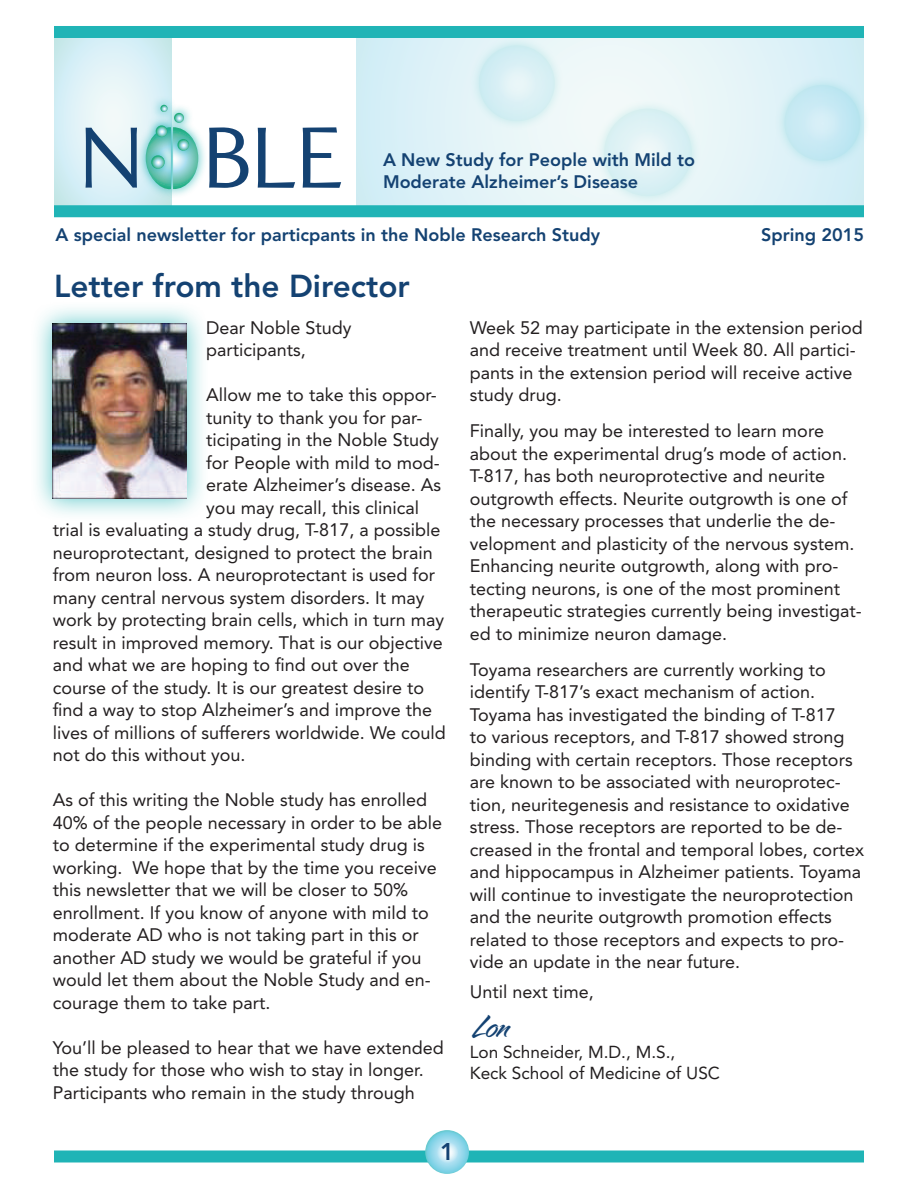
<style>
.page{position:relative;width:918px;height:1188px;background:#fff}
.page>*{position:absolute;margin:0;border:0;box-sizing:border-box;transform-origin:0 0}
.t1{font:38.25px "Alpine Script";color:#144272}
.t2{font:800 31.5px "Avenir LT Std";color:#144272}
.t3{font:800 24px "Avenir LT Std";color:#144272}
.t4{font:18px/22.5px "Avenir";color:#231f20}
.t5{font:800 18px/21.6px "Avenir LT Std";color:#144272}
.t6{font:17.25px/20.7px "Avenir";color:#231f20}
</style>
<div class="page">
<svg style="left:54px;top:38px;width:117px;height:167px;background:#d8eff5"></svg>
<div style="left:136px;top:118px;width:45px;height:81px;background:#20b4b6;opacity:.75"></div>
<div style="left:163px;top:118px;width:45px;height:80px;background:#20b4b6;opacity:.75"></div>
<svg style="left:151px;top:95px;width:21px;height:10px"></svg>
<svg style="left:86px;top:105px;width:255px;height:86px"></svg>
<svg style="left:356px;top:38px;width:508px;height:167px;background:#dff2f6"></svg>
<div style="left:54px;top:205px;width:810px;height:12px;background:#20b4b6"></div>
<div style="left:54px;top:26px;width:810px;height:12px;background:#20b4b6"></div>
<div style="left:54px;top:1150px;width:810px;height:12px;background:#20b4b6"></div>
<div style="left:30px;top:300px;width:179px;height:221px;background:#20b4b6;opacity:.75"></div>
<img style="left:52px;top:323px;width:134px;height:176px">
<svg style="left:425px;top:1130px;width:44px;height:44px;background:#9bdbea"></svg>
<p class="t5" style="left:383px;top:149px;width:314px">A New Study for People with Mild to<br>Moderate Alzheimer’s Disease</p>
<p class="t5" style="left:56px;top:224px;width:546px">A special newsletter for particpants in the Noble Research Study</p>
<p class="t5" style="left:761px;top:224px;width:104px">Spring 2015</p>
<h2 class="t2" style="left:54px;top:267px;width:357px">Letter from the Director</h2>
<p class="t4" style="left:206px;top:317px;width:147px">Dear Noble Study participants,</p>
<p class="t4" style="left:206px;top:384px;width:232px">Allow me to take this oppor-</p>
<p class="t4" style="left:206px;top:407px;width:218px">tunity to thank you for par-</p>
<p class="t4" style="left:206px;top:429px;width:234px">ticipating in the Noble Study</p>
<p class="t4" style="left:206px;top:452px;width:235px">for People with mild to mod-</p>
<p class="t4" style="left:206px;top:474px;width:236px">erate Alzheimer’s disease. As</p>
<p class="t4" style="left:206px;top:497px;width:214px">you may recall, this clinical</p>
<p class="t4" style="left:53px;top:519px;width:389px">trial is evaluating a study drug, T-817, a possible</p>
<p class="t4" style="left:53px;top:542px;width:381px">neuroprotectant, designed to protect the brain</p>
<p class="t4" style="left:53px;top:564px;width:384px">from neuron loss. A neuroprotectant is used for</p>
<p class="t4" style="left:53px;top:587px;width:373px">many central nervous system disorders. It may</p>
<p class="t4" style="left:53px;top:609px;width:393px">work by protecting brain cells, which in turn may</p>
<p class="t4" style="left:53px;top:632px;width:391px">result in improved memory. That is our objective</p>
<p class="t4" style="left:53px;top:654px;width:358px">and what we are hoping to find out over the</p>
<p class="t4" style="left:53px;top:677px;width:373px">course of the study. It is our greatest desire to</p>
<p class="t4" style="left:53px;top:699px;width:381px">find a way to stop Alzheimer’s and improve the</p>
<p class="t4" style="left:53px;top:722px;width:394px">lives of millions of sufferers worldwide. We could</p>
<p class="t4" style="left:53px;top:744px;width:194px">not do this without you.</p>
<p class="t4" style="left:53px;top:789px;width:391px">As of this writing the Noble study has enrolled 40% of the people necessary in order to be able to determine if the experimental study drug is working. We hope that by the time you receive this newsletter that we will be closer to 50% enrollment. If you know of anyone with mild to moderate AD who is not taking part in this or another AD study we would be grateful if you would let them about the Noble Study and en&shy;courage them to take part.</p>
<p class="t4" style="left:53px;top:1037px;width:392px">You’ll be pleased to hear that we have extended the study for those who wish to stay in longer.<br>Participants who remain in the study through</p>
<h3 class="t3" style="left:440px;top:1138px;width:16px">1</h3>
<p class="t4" style="left:470px;top:317px;width:394px">Week 52 may participate in the extension period and receive treatment until Week 80. All partici&shy;pants in the extension period will receive active study drug.</p>
<p class="t4" style="left:470px;top:420px;width:394px">Finally, you may be interested to learn more about the experimental drug’s mode of action.<br>T-817, has both neuroprotective and neurite outgrowth effects. Neurite outgrowth is one of the necessary processes that underlie the de&shy;velopment and plasticity of the nervous system.<br>Enhancing neurite outgrowth, along with pro&shy;tecting neurons, is one of the most prominent therapeutic strategies currently being investigat&shy;ed to minimize neuron damage.</p>
<p class="t4" style="left:470px;top:659px;width:396px">Toyama researchers are currently working to identify T-817’s exact mechanism of action.<br>Toyama has investigated the binding of T-817<br>to various receptors, and T-817 showed strong binding with certain receptors. Those receptors are known to be associated with neuroprotec&shy;tion, neuritegenesis and resistance to oxidative stress. Those receptors are reported to be de&shy;creased in the frontal and temporal lobes, cortex and hippocampus in Alzheimer patients. Toyama will continue to investigate the neuroprotection and the neurite outgrowth promotion effects related to those receptors and expects to pro&shy;vide an update in the near future.</p>
<p class="t4" style="left:470px;top:981px;width:126px">Until next time,</p>
<h1 class="t1" style="left:470px;top:1008px;width:40px">Lon</h1>
<p class="t6" style="left:470px;top:1042px;width:252px">Lon Schneider, M.D., M.S.,<br>Keck School of Medicine of USC</p>
</div>
